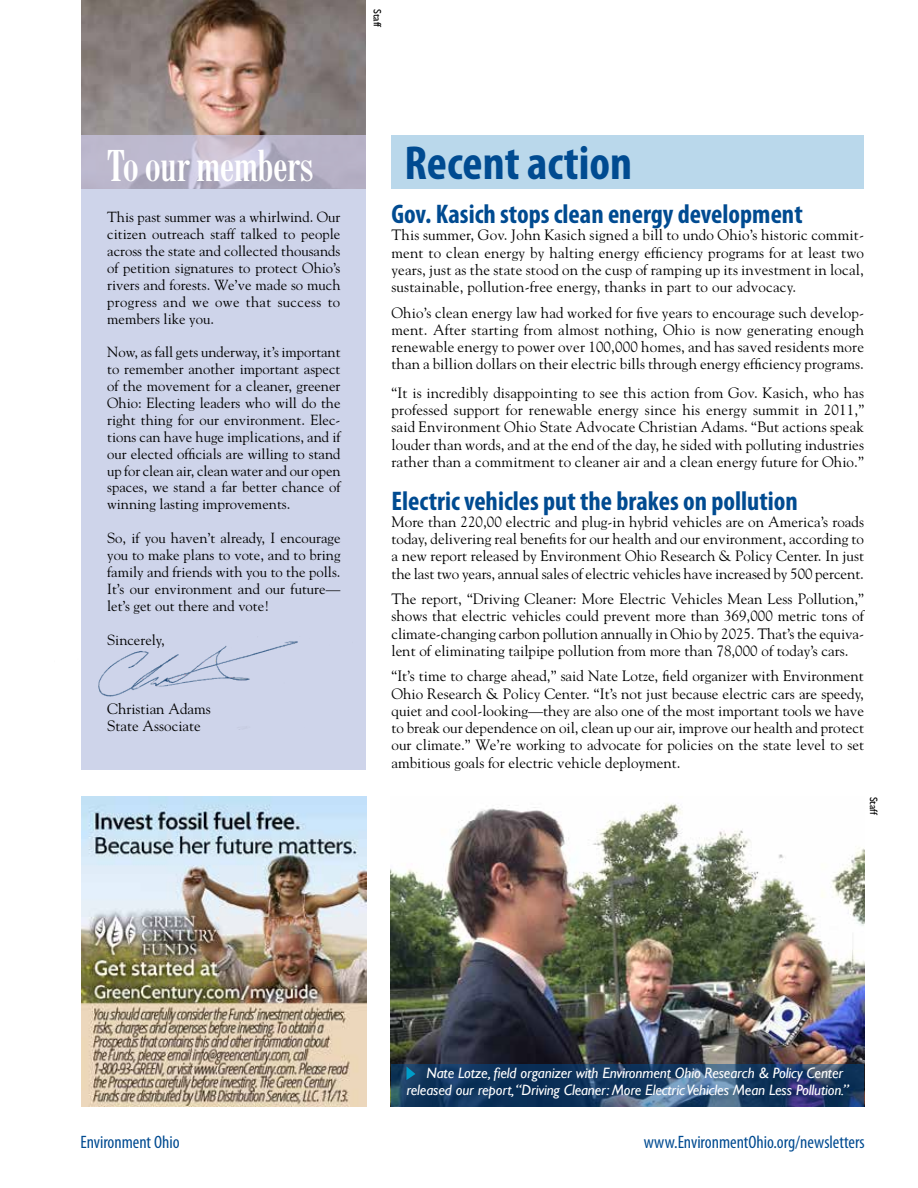
<style>
.page{position:relative;width:918px;height:1188px;background:#fff}
.page>*{position:absolute;margin:0;border:0;box-sizing:border-box;transform-origin:0 0}
.t1{font:700 condensed 48px "Myriad Pro";color:#004b91}
.t2{font:700 condensed 42px "Century FB";color:#fff}
.t3{font:700 condensed 27px "Myriad Pro";color:#004b91}
.t4{font:condensed 18px "Myriad Pro";color:#004b91}
.t5{font:15px/17.2px "Goudy";color:#000;text-align:justify}
.t6{font:italic 15px/17.2px "Gill Sans";letter-spacing:-.01em;color:#fff}
.t7{font:14.7px/17px "Goudy";color:#000;text-align:justify}
.t8{font:10.5px "Gill Sans";color:#000}
</style>
<div class="page">
<img style="left:391px;top:804px;width:474px;height:303px">
<div style="left:392px;top:135px;width:472px;height:54px;background:#bad8eb"></div>
<div style="left:81px;top:3px;width:285px;height:767px;background:#ced4ea"></div>
<img style="left:81px;top:0;width:285px;height:135px">
<svg style="left:81px;top:135px;width:285px;height:54px;background:#b9b4c9"></svg>
<svg style="left:392px;top:1065px;width:472px;height:42px;background:#1f4169"></svg>
<svg style="left:406px;top:1066px;width:10px;height:14px"></svg>
<img style="left:81px;top:796px;width:285px;height:311px">
<img style="left:98px;top:641px;width:200px;height:56px">
<p class="t8" style="left:383px;top:9px;width:20px;rotate:90deg">Staff</p>
<h2 class="t2" style="left:107px;top:143px;width:208px">To our members</h2>
<p class="t7" style="left:107px;top:208px;width:235px">This past summer was a whirlwind. Our citizen outreach staff talked to people across the state and collected thousands of petition signatures to protect Ohio’s rivers and forests. We’ve made so much progress and we owe that success to members like you.</p>
<p class="t7" style="left:107px;top:343px;width:235px">Now, as fall gets underway, it’s important to remember another important aspect of the movement for a cleaner, greener Ohio: Electing leaders who will do the right thing for our environment. Elec&shy;tions can have huge implications, and if our elected officials are willing to stand up for clean air, clean water and our open spaces, we stand a far better chance of winning lasting improvements.</p>
<p class="t7" style="left:107px;top:529px;width:235px">So, if you haven’t already, I encourage you to make plans to vote, and to bring family and friends with you to the polls.<br>It’s our environment and our future— let’s get out there and vote!</p>
<p class="t7" style="left:107px;top:631px;width:59px">Sincerely,</p>
<p class="t5" style="left:107px;top:699px;width:105px">Christian Adams<br>State Associate</p>
<h1 class="t1" style="left:405px;top:133px;width:229px">Recent action</h1>
<h3 class="t3" style="left:392px;top:197px;width:413px">Gov. Kasich stops clean energy development</h3>
<p class="t5" style="left:392px;top:226px;width:474px">This summer, Gov. John Kasich signed a bill to undo Ohio’s historic commit&shy;ment to clean energy by halting energy efficiency programs for at least two years, just as the state stood on the cusp of ramping up its investment in local, sustainable, pollution-free energy, thanks in part to our advocacy.</p>
<p class="t5" style="left:392px;top:303px;width:474px">Ohio’s clean energy law had worked for five years to encourage such develop&shy;ment. After starting from almost nothing, Ohio is now generating enough renewable energy to power over 100,000 homes, and has saved residents more than a billion dollars on their electric bills through energy efficiency programs.</p>
<p class="t5" style="left:392px;top:384px;width:474px">“It is incredibly disappointing to see this action from Gov. Kasich, who has professed support for renewable energy since his energy summit in 2011,” said Environment Ohio State Advocate Christian Adams. “But actions speak louder than words, and at the end of the day, he sided with polluting industries rather than a commitment to cleaner air and a clean energy future for Ohio.”</p>
<h3 class="t3" style="left:392px;top:484px;width:408px">Electric vehicles put the brakes on pollution</h3>
<p class="t5" style="left:392px;top:513px;width:474px">More than 220,00 electric and plug-in hybrid vehicles are on America’s roads today, delivering real benefits for our health and our environment, according to a new report released by Environment Ohio Research &amp; Policy Center. In just the last two years, annual sales of electric vehicles have increased by 500 percent.</p>
<p class="t5" style="left:392px;top:590px;width:474px">The report, “Driving Cleaner: More Electric Vehicles Mean Less Pollution,” shows that electric vehicles could prevent more than 369,000 metric tons of climate-changing carbon pollution annually in Ohio by 2025. That’s the equiva&shy;lent of eliminating tailpipe pollution from more than 78,000 of today’s cars.</p>
<p class="t5" style="left:392px;top:667px;width:474px">“It’s time to charge ahead,” said Nate Lotze, field organizer with Environment Ohio Research &amp; Policy Center. “It’s not just because electric cars are speedy, quiet and cool-looking—they are also one of the most important tools we have to break our dependence on oil, clean up our air, improve our health and protect our climate.” We’re working to advocate for policies on the state level to set ambitious goals for electric vehicle deployment.</p>
<p class="t8" style="left:880px;top:796px;width:20px;rotate:90deg">Staff</p>
<p class="t4" style="left:80px;top:1131px;width:101px">Environment Ohio</p>
<p class="t6" style="left:406px;top:1064px;width:444px;text-indent:20px">Nate Lotze, field organizer with Environment Ohio Research &amp; Policy Center released our report,“Driving Cleaner: More Electric Vehicles Mean Less Pollution.”</p>
<p class="t4" style="left:644px;top:1131px;width:223px">www.EnvironmentOhio.org/newsletters</p>
</div>
